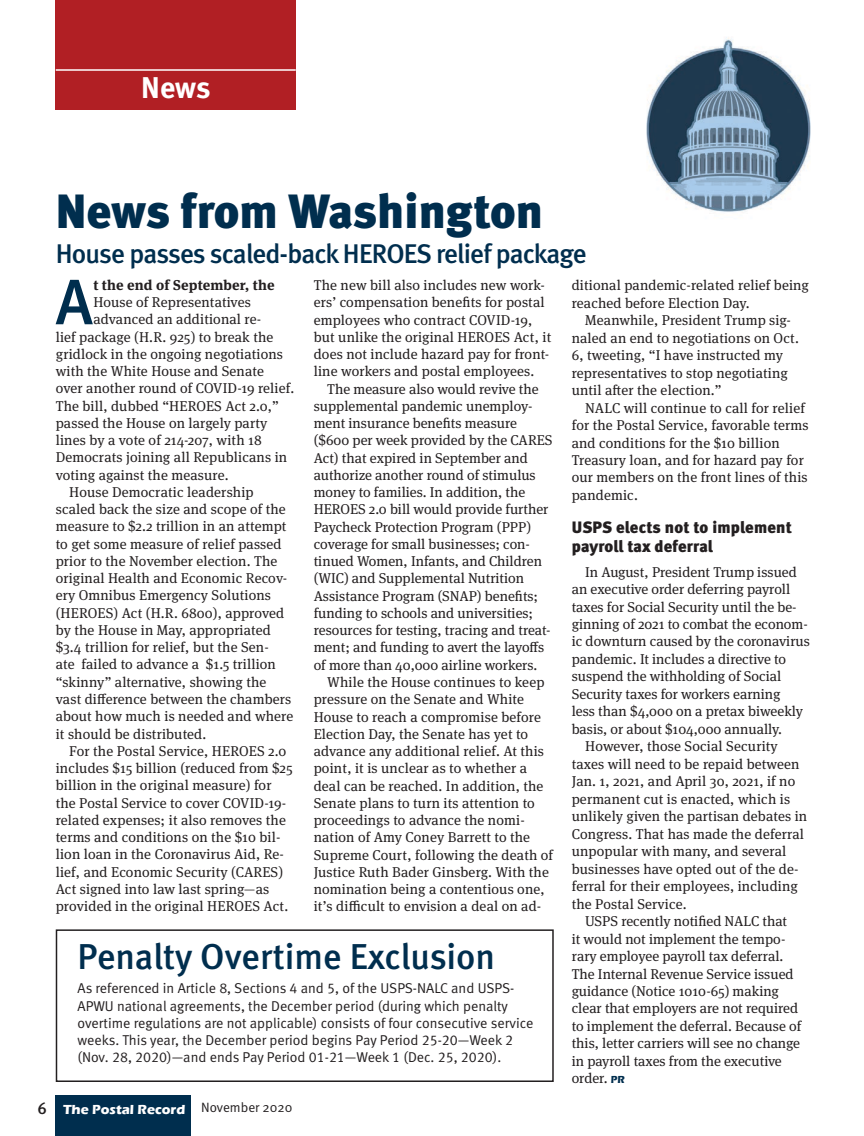
<style>
.page{position:relative;width:864px;height:1136px;background:#fff}
.page>*{position:absolute;margin:0;border:0;box-sizing:border-box;transform-origin:0 0}
.News_body_text_-_fir{font:500 64.05px "Meta";color:#002e4e}
.Headline{font:900 48px "Meta";color:#002e4e}
.Headline-2{font:500 36px "Meta";color:#002e4e}
.t1{font:700 30px "Meta";color:#fff}
.Headline-3{font:27px "Meta Medium LF";letter-spacing:-.03em;color:#002e4e}
.Breaker{font:900 16.5px/19.6px "Meta";letter-spacing:.01em;color:#231f20}
.News_body_text{font:14.25px/17.2px "Meta Serif Pro";letter-spacing:.01em;color:#231f20}
.News_body_text_-_fir-2{font:14.25px "Meta Serif Pro";letter-spacing:.01em;color:#231f20}
.News_body_text-2{font:14.25px/17.2px "Meta Normal LF";color:#231f20}
.News_body_text_-_fir-3{font:700 14.25px "Meta Serif Pro";letter-spacing:.01em;color:#231f20}
.t2{font:700 13.5px "Eras ITC";color:#fff}
.t3{font:13.5px "Meta Normal";color:#231f20}
.s1{font-family:"Meta";font-weight:500;font-size:16.5px;color:#231f20}
.s2{font-family:"Eras ITC";font-weight:700;font-size:10.5px;color:#002e4e}
</style>
<div class="page">
<div style="left:56px;top:1096px;width:135px;height:40px;background:#002e4e"></div>
<div style="left:56px;top:0;width:240px;height:110px;background:#b11f24"></div>
<hr style="left:56px;top:69px;width:240px;height:2px;background:#fff">
<img style="left:646px;top:37px;width:165px;height:175px">
<div style="left:56px;top:929px;width:498px;height:153px;border:2px solid #231f20"></div>
<p class="t1" style="left:141px;top:69px;width:71px">News</p>
<p class="Headline" style="left:56px;top:183px;width:489px">News from Washington</p>
<p class="Headline-3" style="left:56px;top:238px;width:533px">House passes scaled-back HEROES relief package</p>
<p class="News_body_text_-_fir" style="left:56px;top:265px;width:38px">A</p>
<p class="News_body_text_-_fir-3" style="left:93px;top:273px;width:183px">t the end of September, the</p>
<p class="News_body_text_-_fir-2" style="left:93px;top:292px;width:159px">House of Representatives</p>
<p class="News_body_text_-_fir-2" style="left:93px;top:309px;width:169px">advanced an additional re-</p>
<p class="News_body_text_-_fir-2" style="left:56px;top:326px;width:219px">lief package (H.R. 925) to break the</p>
<p class="News_body_text_-_fir-2" style="left:56px;top:343px;width:229px">gridlock in the ongoing negotiations</p>
<p class="News_body_text_-_fir-2" style="left:56px;top:361px;width:210px">with the White House and Senate</p>
<p class="News_body_text_-_fir-2" style="left:56px;top:378px;width:240px">over another round of COVID-19 relief.</p>
<p class="News_body_text_-_fir-2" style="left:56px;top:395px;width:225px">The bill, dubbed “HEROES Act 2.0,”</p>
<p class="News_body_text_-_fir-2" style="left:56px;top:412px;width:213px">passed the House on largely party</p>
<p class="News_body_text_-_fir-2" style="left:56px;top:430px;width:208px">lines by a vote of 214-207, with 18</p>
<p class="News_body_text_-_fir-2" style="left:56px;top:447px;width:233px">Democrats joining all Republicans in</p>
<p class="News_body_text_-_fir-2" style="left:56px;top:464px;width:174px">voting against the measure.</p>
<p class="News_body_text" style="left:56px;top:482px;width:239px;text-indent:13px">House Democratic leadership scaled back the size and scope of the measure to $2.2 trillion in an attempt to get some measure of relief passed prior to the November election. The original Health and Economic Recov&shy;ery Omnibus Emergency Solutions (HEROES) Act (H.R. 6800), approved by the House in May, appropriated $3.4 trillion for relief, but the Sen-<br>ate failed to advance a $1.5 trillion “skinny” alternative, showing the vast difference between the chambers about how much is needed and where it should be distributed.</p>
<p class="News_body_text" style="left:56px;top:741px;width:238px;text-indent:13px">For the Postal Service, HEROES 2.0 includes $15 billion (reduced from $25 billion in the original measure) for the Postal Service to cover COVID-19- related expenses; it also removes the terms and conditions on the $10 bil&shy;lion loan in the Coronavirus Aid, Re&shy;lief, and Economic Security (CARES)<br>Act signed into law last spring—as provided in the original HEROES Act.</p>
<p class="News_body_text" style="left:314px;top:276px;width:239px">The new bill also includes new work&shy;ers’ compensation benefits for postal employees who contract COVID-19, but unlike the original HEROES Act, it does not include hazard pay for front&shy;line workers and postal employees.</p>
<p class="News_body_text" style="left:314px;top:379px;width:240px;text-indent:13px">The measure also would revive the supplemental pandemic unemploy&shy;ment insurance benefits measure ($600 per week provided by the CARES Act) that expired in September and authorize another round of stimulus money to families. In addition, the HEROES 2.0 bill would provide further Paycheck Protection Program (PPP) coverage for small businesses; con&shy;tinued Women, Infants, and Children (WIC) and Supplemental Nutrition Assistance Program (SNAP) benefits; funding to schools and universities; resources for testing, tracing and treat&shy;ment; and funding to avert the layoffs of more than 40,000 airline workers.</p>
<p class="News_body_text" style="left:314px;top:673px;width:241px;text-indent:13px">While the House continues to keep pressure on the Senate and White House to reach a compromise before Election Day, the Senate has yet to advance any additional relief. At this point, it is unclear as to whether a deal can be reached. In addition, the Senate plans to turn its attention to proceedings to advance the nomi&shy;nation of Amy Coney Barrett to the Supreme Court, following the death of Justice Ruth Bader Ginsberg. With the nomination being a contentious one, it’s difficult to envision a deal on ad-</p>
<p class="Headline-2" style="left:78px;top:936px;width:419px">Penalty Overtime Exclusion</p>
<p class="News_body_text-2" style="left:78px;top:979px;width:457px">As referenced in Article 8, Sections 4 and 5, of the USPS-NALC and USPS-APWU national agreements, the December period (during which penalty overtime regulations are not applicable) consists of four consecutive service weeks. This year, the December period begins Pay Period 25-20—Week 2 (Nov. 28, 2020)—and ends Pay Period 01-21—Week 1 (Dec. 25, 2020).</p>
<p class="t2" style="left:38px;top:1102px;width:149px"><span class="s1">6</span> The Postal Record</p>
<p class="t3" style="left:201px;top:1099px;width:93px">November 2020</p>
<p class="News_body_text" style="left:572px;top:276px;width:239px">ditional pandemic-related relief being reached before Election Day.</p>
<p class="News_body_text" style="left:572px;top:311px;width:229px;text-indent:13px">Meanwhile, President Trump sig&shy;naled an end to negotiations on Oct.<br>6, tweeting, “I have instructed my representatives to stop negotiating until after the election.”</p>
<p class="News_body_text" style="left:572px;top:398px;width:238px;text-indent:13px">NALC will continue to call for relief for the Postal Service, favorable terms and conditions for the $10 billion<br>Treasury loan, and for hazard pay for our members on the front lines of this pandemic.</p>
<p class="Breaker" style="left:572px;top:517px;width:222px">USPS elects not to implement payroll tax deferral</p>
<p class="News_body_text" style="left:572px;top:562px;width:240px;text-indent:13px">In August, President Trump issued an executive order deferring payroll taxes for Social Security until the be&shy;ginning of 2021 to combat the econom&shy;ic downturn caused by the coronavirus pandemic. It includes a directive to suspend the withholding of Social Security taxes for workers earning<br>less than $4,000 on a pretax biweekly basis, or about $104,000 annually.</p>
<p class="News_body_text" style="left:572px;top:737px;width:237px;text-indent:13px">However, those Social Security taxes will need to be repaid between Jan. 1, 2021, and April 30, 2021, if no permanent cut is enacted, which is unlikely given the partisan debates in Congress. That has made the deferral unpopular with many, and several businesses have opted out of the de&shy;ferral for their employees, including the Postal Service.</p>
<p class="News_body_text" style="left:572px;top:912px;width:231px;text-indent:14px">USPS recently notified NALC that<br>it would not implement the tempo&shy;rary employee payroll tax deferral.<br>The Internal Revenue Service issued guidance (Notice 1010-65) making clear that employers are not required to implement the deferral. Because of this, letter carriers will see no change in payroll taxes from the executive order. <span class="s2">PR</span></p>
</div>
